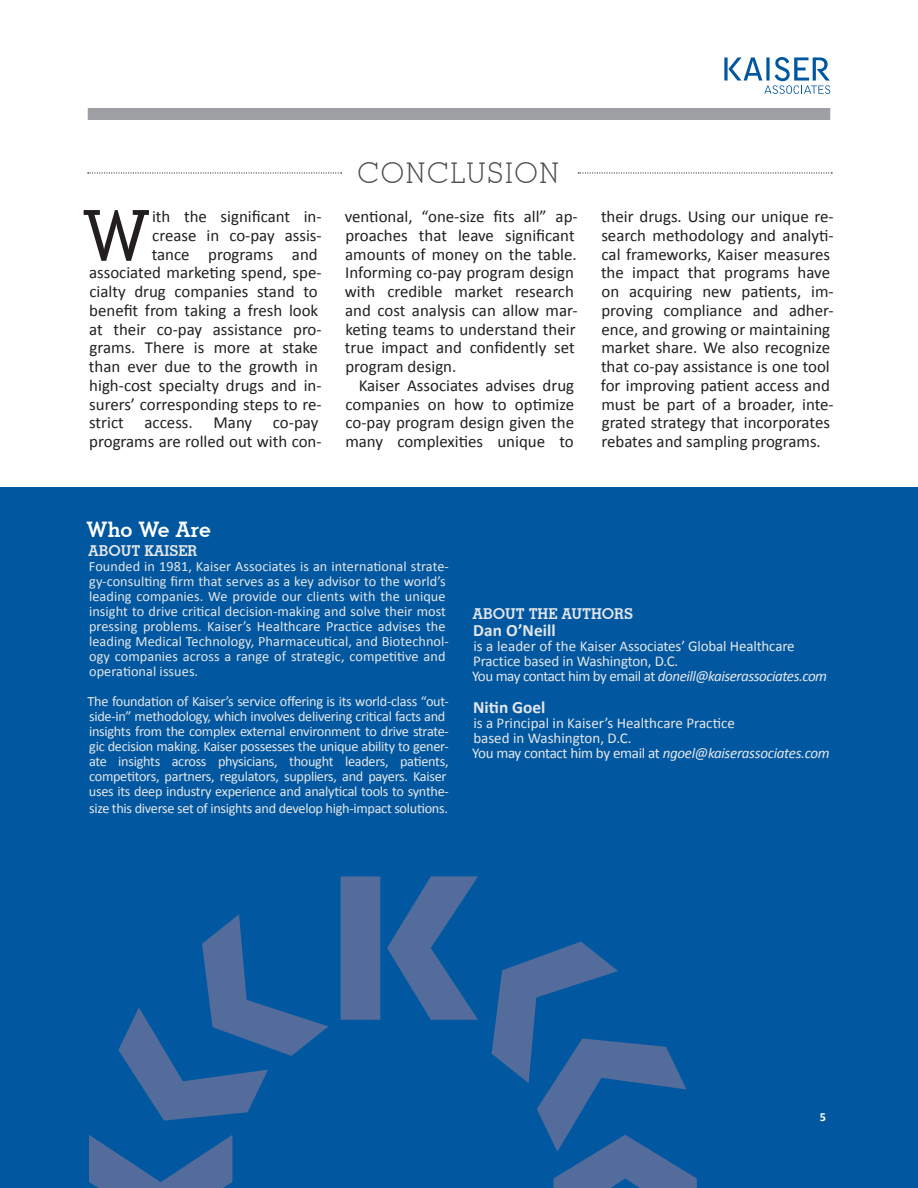
<style>
.page{position:relative;width:918px;height:1188px;background:#fff}
.page>*{position:absolute;margin:0;border:0;box-sizing:border-box;transform-origin:0 0}
.body_main_serif{font:500 69px "Stymie BT";color:#231f20}
.body_breaker{font:300 28.5px "Stymie BT";letter-spacing:.06em;color:#4b4c4d}
.body_main_serif-2{font:700 21.3px "Stymie BT";color:#fff}
.body_breaker-2{font:700 17.25px "Calibri";letter-spacing:.005em;color:#e6e7e9}
.body_main_serif-3{font:700 17.25px "Calibri";color:#e6e7e9}
.body_main_serif-4{font:16.8px/18.8px "Calibri";color:#231f20}
.body_main_serif-5{font:italic 15px "Calibri";letter-spacing:-.03em;color:#e6e7e9}
.body_breaker-3{font:15px/15px "Calibri";letter-spacing:-.01em;color:#e6e7e9}
.body_main_serif-6{font:15px/15px "Calibri";color:#e6e7e9}
.body_breaker-4{font:700 15px "Stymie BT";letter-spacing:-.005em;color:#e6e7e9}
.body_main_serif-7{font:14.25px/15px "Calibri";letter-spacing:-.02em;color:#e6e7e9}
.body_main_first{font:14.25px/15px "Calibri";letter-spacing:.005em;color:#e6e7e9}
.body_main_serif-8{font:700 12.3px "Calibri";color:#fff}
.s1{font-style:normal}
</style>
<div class="page">
<div style="left:0;top:488px;width:918px;height:700px;background:#0158a0"></div>
<svg style="left:387px;top:876px;width:91px;height:144px"></svg>
<svg style="left:492px;top:942px;width:205px;height:246px"></svg>
<svg style="left:89px;top:1135px;width:143px;height:53px"></svg>
<svg style="left:118px;top:914px;width:210px;height:207px"></svg>
<div style="left:341px;top:876px;width:39px;height:144px;background:#546c9c"></div>
<svg style="left:88px;top:172px;width:254px;height:2px"></svg>
<svg style="left:578px;top:172px;width:254px;height:2px"></svg>
<div style="left:88px;top:108px;width:742px;height:12px;background:#9d9fa2"></div>
<svg style="left:724px;top:57px;width:106px;height:37px"></svg>
<p class="body_breaker" style="left:358px;top:156px;width:203px">CONCLUSION</p>
<p class="body_main_serif" style="left:82px;top:193px;width:70px">W</p>
<p class="body_main_serif-4" style="left:89px;top:207px;width:234px;text-align:right">ith the significant in-<br>crease in co-pay assis-<br>tance programs and associated marketing spend, spe&shy;cialty drug companies stand to benefit from taking a fresh look at their co-pay assistance pro&shy;grams. There is more at stake than ever due to the growth in high-cost specialty drugs and in&shy;surers’ corresponding steps to re&shy;strict access. Many co-pay programs are rolled out with con-</p>
<p class="body_main_serif-4" style="left:345px;top:207px;width:235px">ventional, “one-size fits all” ap&shy;proaches that leave significant amounts of money on the table.<br>Informing co-pay program design with credible market research and cost analysis can allow mar&shy;keting teams to understand their true impact and confidently set program design.</p>
<p class="body_main_serif-4" style="left:345px;top:376px;width:230px;text-align:justify;text-indent:13px">Kaiser Associates advises drug companies on how to optimize co-pay program design given the many complexities unique to</p>
<p class="body_main_serif-4" style="left:601px;top:207px;width:234px">their drugs. Using our unique re&shy;search methodology and analyti&shy;cal frameworks, Kaiser measures the impact that programs have on acquiring new patients, im&shy;proving compliance and adher&shy;ence, and growing or maintaining market share. We also recognize that co-pay assistance is one tool for improving patient access and must be part of a broader, inte&shy;grated strategy that incorporates rebates and sampling programs.</p>
<p class="body_main_serif-2" style="left:87px;top:517px;width:126px">Who We Are</p>
<p class="body_breaker-4" style="left:88px;top:542px;width:111px">ABOUT KAISER</p>
<p class="body_main_first" style="left:89px;top:559px;width:362px">Founded in 1981, Kaiser Associates is an international strate&shy;gy-consulting firm that serves as a key advisor to the world’s leading companies. We provide our clients with the unique insight to drive critical decision-making and solve their most pressing problems. Kaiser’s Healthcare Practice advises the leading Medical Technology, Pharmaceutical, and Biotechnol&shy;ogy companies across a range of strategic, competitive and operational issues.</p>
<p class="body_main_serif-7" style="left:88px;top:694px;width:363px">The foundation of Kaiser’s service offering is its world-class “out&shy;side-in” methodology, which involves delivering critical facts and insights from the complex external environment to drive strate&shy;gic decision making. Kaiser possesses the unique ability to gener&shy;ate insights across physicians, thought leaders, patients, competitors, partners, regulators, suppliers, and payers. Kaiser uses its deep industry experience and analytical tools to synthe-</p>
<p class="body_main_serif-7" style="left:89px;top:800px;width:360px">size this diverse set of insights and develop high-impact solutions.</p>
<p class="body_breaker-4" style="left:472px;top:605px;width:162px">ABOUT THE AUTHORS</p>
<p class="body_breaker-2" style="left:473px;top:618px;width:84px">Dan O’Neill</p>
<p class="body_breaker-3" style="left:473px;top:638px;width:323px">is a leader of the Kaiser Associates’ Global Healthcare<br>Practice based in Washington, D.C.</p>
<p class="body_main_serif-5" style="left:472px;top:666px;width:356px"><span class="s1">You may contact him by email at</span> doneill@kaiserassociates.com</p>
<p class="body_main_serif-3" style="left:473px;top:696px;width:74px">Nitin Goel</p>
<p class="body_main_serif-6" style="left:473px;top:716px;width:263px">is a Principal in Kaiser’s Healthcare Practice based in Washington, D.C.</p>
<p class="body_main_serif-5" style="left:472px;top:743px;width:359px"><span class="s1">You may contact him by email at</span> ngoel@kaiserassociates.com</p>
<p class="body_main_serif-8" style="left:820px;top:1108px;width:8px">5</p>
</div>
